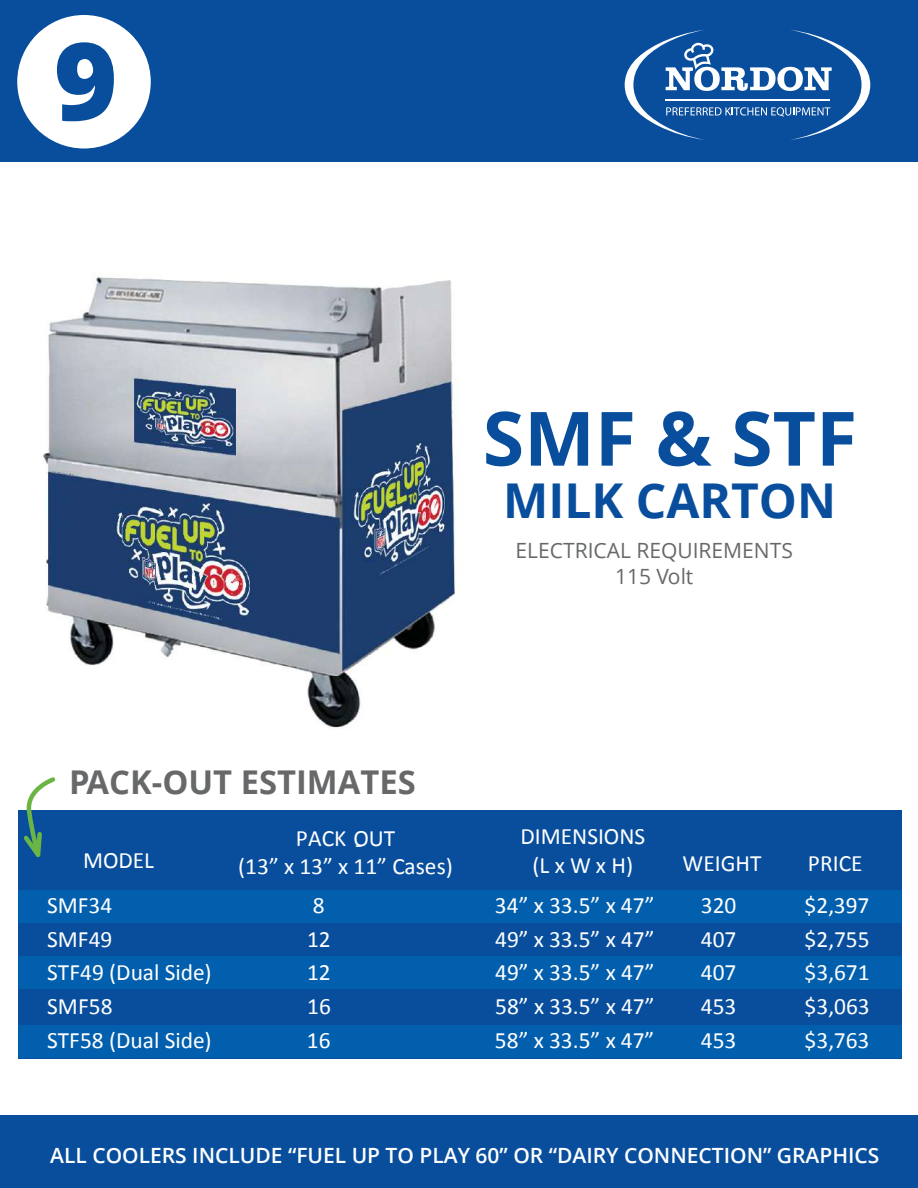
<style>
.page{position:relative;width:918px;height:1188px;background:#fff}
.page>*{position:absolute;margin:0;border:0;box-sizing:border-box;transform-origin:0 0}
.t1{font:800 108px "Open Sans";color:#084e9d}
.t2{font:700 75px "Open Sans";color:#084e9d}
.t3{font:700 48px "Open Sans";color:#084e9d}
.t4{font:700 32.7px "Open Sans";color:#66686a}
.t5{font:23.4px/22.5px "Calibri";color:#fff}
.t6{font:600 21px "Open Sans";color:#fff}
.t7{font:21px/25.2px "Open Sans";color:#66686a;text-align:center}
</style>
<div class="page">
<img style="left:43px;top:275px;width:418px;height:453px">
<div style="left:18px;top:810px;width:884px;height:249px;background:#084e9d"></div>
<div style="left:18px;top:890px;width:884px;height:32px;background:#025fad"></div>
<div style="left:18px;top:956px;width:884px;height:32px;background:#025fad"></div>
<div style="left:18px;top:1026px;width:884px;height:32px;background:#025fad"></div>
<div style="left:0;top:0;width:918px;height:161px;background:#084e9d"></div>
<div style="left:0;top:1116px;width:918px;height:72px;background:#084e9d"></div>
<svg style="left:24px;top:777px;width:32px;height:80px"></svg>
<div style="left:17px;top:15px;width:134px;height:133px;background:#fff;border-radius:50%"></div>
<svg style="left:625px;top:30px;width:245px;height:110px"></svg>
<h1 class="t1" style="left:54px;top:-1px;width:65px">9</h1>
<h2 class="t2" style="left:483px;top:385px;width:376px">SMF &amp; STF</h2>
<h3 class="t3" style="left:503px;top:467px;width:335px">MILK CARTON</h3>
<p class="t7" style="left:516px;top:538px;width:279px">ELECTRICAL REQUIREMENTS<br>115 Volt</p>
<h3 class="t4" style="left:69px;top:759px;width:348px">PACK-OUT ESTIMATES</h3>
<p class="t5" style="left:83px;top:849px;width:73px">MODEL</p>
<p class="t5" style="left:296px;top:827px;width:101px">PACK OUT</p>
<p class="t5" style="left:238px;top:833px;width:216px;text-indent:117px">-<br>(13” x 13” x 11” Cases)</p>
<p class="t5" style="left:520px;top:822px;width:126px;line-height:28.5px;text-align:center">DIMENSIONS (L x W x H)</p>
<p class="t5" style="left:683px;top:852px;width:80px">WEIGHT</p>
<p class="t5" style="left:808px;top:852px;width:56px">PRICE</p>
<p class="t5" style="left:47px;top:894px;width:67px">SMF34</p>
<p class="t5" style="left:313px;top:894px;width:13px">8</p>
<p class="t5" style="left:495px;top:894px;width:161px">34” x 33.5” x 47”</p>
<p class="t5" style="left:701px;top:894px;width:37px">320</p>
<p class="t5" style="left:804px;top:894px;width:67px">$2,397</p>
<p class="t5" style="left:47px;top:928px;width:67px">SMF49</p>
<p class="t5" style="left:307px;top:928px;width:25px">12</p>
<p class="t5" style="left:495px;top:928px;width:161px">49” x 33.5” x 47”</p>
<p class="t5" style="left:701px;top:928px;width:37px">407</p>
<p class="t5" style="left:804px;top:928px;width:67px">$2,755</p>
<p class="t5" style="left:47px;top:961px;width:166px">STF49 (Dual Side)</p>
<p class="t5" style="left:307px;top:961px;width:25px">12</p>
<p class="t5" style="left:495px;top:961px;width:161px">49” x 33.5” x 47”</p>
<p class="t5" style="left:701px;top:961px;width:37px">407</p>
<p class="t5" style="left:804px;top:961px;width:67px">$3,671</p>
<p class="t5" style="left:47px;top:995px;width:67px">SMF58</p>
<p class="t5" style="left:307px;top:995px;width:25px">16</p>
<p class="t5" style="left:495px;top:995px;width:161px">58” x 33.5” x 47”</p>
<p class="t5" style="left:701px;top:995px;width:37px">453</p>
<p class="t5" style="left:805px;top:995px;width:67px">$3,063</p>
<p class="t5" style="left:47px;top:1029px;width:166px">STF58 (Dual Side)</p>
<p class="t5" style="left:307px;top:1029px;width:25px">16</p>
<p class="t5" style="left:495px;top:1029px;width:161px">58” x 33.5” x 47”</p>
<p class="t5" style="left:701px;top:1029px;width:37px">453</p>
<p class="t5" style="left:804px;top:1029px;width:67px">$3,763</p>
<p class="t6" style="left:50px;top:1141px;width:831px">ALL COOLERS INCLUDE “FUEL UP TO PLAY 60” OR “DAIRY CONNECTION” GRAPHICS</p>
</div>
